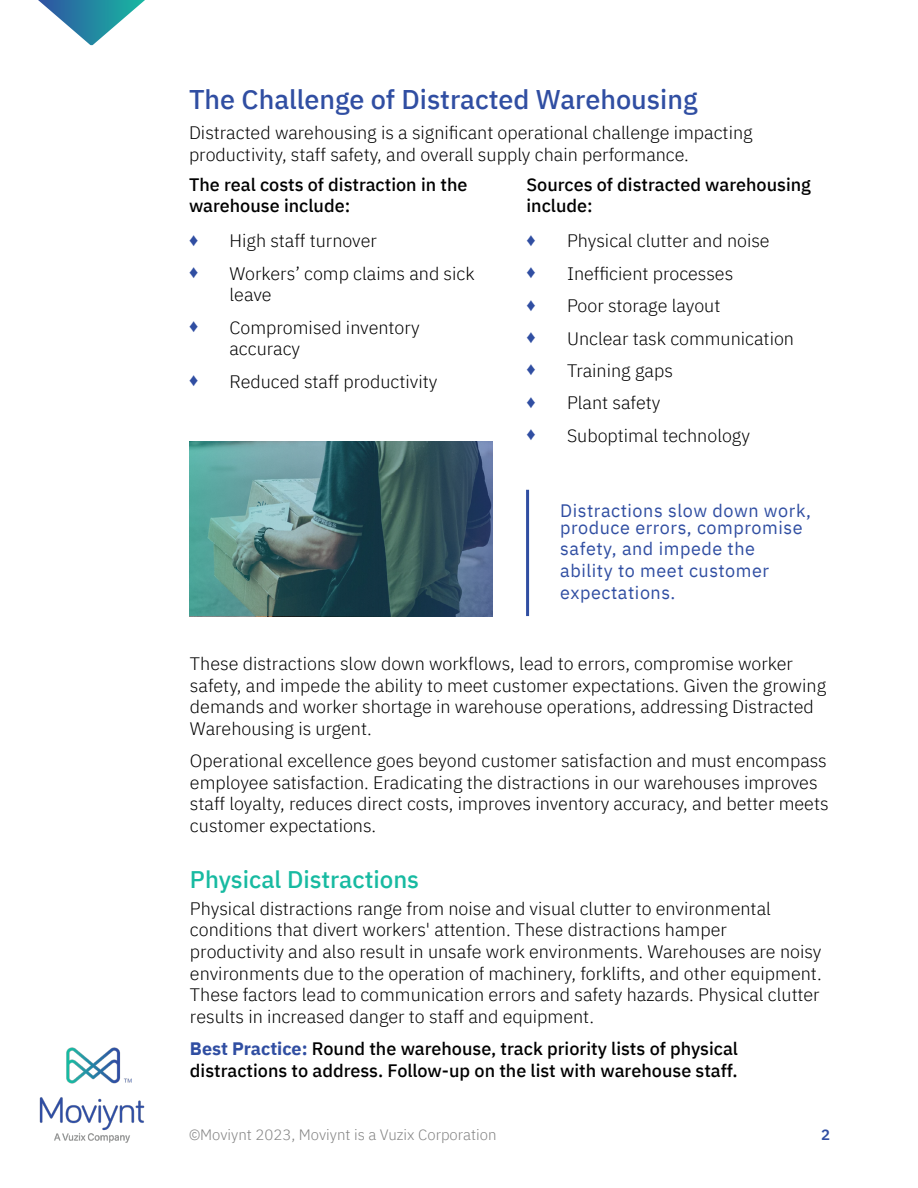
<style>
.page{position:relative;width:918px;height:1188px;background:#fff}
.page>*{position:absolute;margin:0;border:0;box-sizing:border-box;transform-origin:0 0}
.t1{font:500 27px "IBM Plex Sans";color:#304ea2}
.t2{font:500 24px "IBM Plex Sans";color:#17baa1}
.t3{font:300 18px/21.6px "IBM Plex Sans";color:#000}
.t4{font:500 18px/21.6px "IBM Plex Sans";color:#000}
.t5{font:18px/21.6px "IBM Plex Sans";letter-spacing:.03em;color:#304ea2}
.t6{font:700 18px "Arial";color:#304ea2}
.t7{font:300 15px "IBM Plex Sans";color:#838383}
.t8{font:600 15px "IBM Plex Sans";color:#304ea2}
.s1{font-weight:700;color:#304ea2}
</style>
<div class="page">
<img style="left:39px;top:1047px;width:106px;height:96px">
<svg style="left:38px;top:0;width:107px;height:45px"></svg>
<svg style="left:261px;top:441px;width:232px;height:175px;background:#355067"></svg>
<svg style="left:189px;top:441px;width:232px;height:174px;background:#4c7979"></svg>
<hr style="left:526px;top:490px;width:3px;height:126px;background:#304ea2">
<h1 class="t1" style="left:189px;top:78px;width:510px">The Challenge of Distracted Warehousing</h1>
<p class="t3" style="left:189px;top:120px;width:565px">Distracted warehousing is a significant operational challenge impacting productivity, staff safety, and overall supply chain performance.</p>
<p class="t4" style="left:189px;top:172px;width:280px">The real costs of distraction in the warehouse include:</p>
<p class="t6" style="left:189px;top:227px;width:11px">♦</p>
<p class="t3" style="left:230px;top:229px;width:149px">High staff turnover</p>
<p class="t6" style="left:189px;top:259px;width:11px">♦</p>
<p class="t3" style="left:230px;top:261px;width:247px">Workers’ comp claims and sick leave</p>
<p class="t6" style="left:189px;top:313px;width:11px">♦</p>
<p class="t3" style="left:230px;top:315px;width:192px">Compromised inventory accuracy</p>
<p class="t6" style="left:189px;top:367px;width:11px">♦</p>
<p class="t3" style="left:230px;top:369px;width:210px">Reduced staff productivity</p>
<p class="t4" style="left:526px;top:172px;width:286px">Sources of distracted warehousing include:</p>
<p class="t6" style="left:526px;top:227px;width:11px">♦</p>
<p class="t3" style="left:567px;top:229px;width:204px">Physical clutter and noise</p>
<p class="t6" style="left:526px;top:259px;width:11px">♦</p>
<p class="t3" style="left:567px;top:261px;width:168px">Inefficient processes</p>
<p class="t6" style="left:526px;top:292px;width:11px">♦</p>
<p class="t3" style="left:567px;top:293px;width:155px">Poor storage layout</p>
<p class="t6" style="left:526px;top:324px;width:11px">♦</p>
<p class="t3" style="left:567px;top:326px;width:229px">Unclear task communication</p>
<p class="t6" style="left:526px;top:356px;width:11px">♦</p>
<p class="t3" style="left:567px;top:358px;width:107px">Training gaps</p>
<p class="t6" style="left:526px;top:389px;width:11px">♦</p>
<p class="t3" style="left:567px;top:391px;width:95px">Plant safety</p>
<p class="t6" style="left:526px;top:421px;width:11px">♦</p>
<p class="t3" style="left:567px;top:423px;width:185px">Suboptimal technology</p>
<p class="t5" style="left:560px;top:501px;width:252px;line-height:16.5px">Distractions slow down work, produce errors, compromise</p>
<p class="t5" style="left:560px;top:537px;width:210px">safety, and impede the ability to meet customer expectations.</p>
<p class="t3" style="left:190px;top:651px;width:638px">These distractions slow down workflows, lead to errors, compromise worker safety, and impede the ability to meet customer expectations. Given the growing demands and worker shortage in warehouse operations, addressing Distracted Warehousing is urgent.</p>
<p class="t3" style="left:190px;top:748px;width:640px">Operational excellence goes beyond customer satisfaction and must encompass employee satisfaction. Eradicating the distractions in our warehouses improves staff loyalty, reduces direct costs, improves inventory accuracy, and better meets customer expectations.</p>
<h2 class="t2" style="left:190px;top:861px;width:231px">Physical Distractions</h2>
<p class="t3" style="left:190px;top:896px;width:633px">Physical distractions range from noise and visual clutter to environmental conditions that divert workers' attention. These distractions hamper productivity and also result in unsafe work environments. Warehouses are noisy environments due to the operation of machinery, forklifts, and other equipment.<br>These factors lead to communication errors and safety hazards. Physical clutter results in increased danger to staff and equipment.</p>
<p class="t4" style="left:190px;top:1036px;width:550px"><span class="s1">Best Practice:</span> Round the warehouse, track priority lists of physical distractions to address. Follow-up on the list with warehouse staff.</p>
<p class="t7" style="left:189px;top:1124px;width:309px">©Moviynt 2023, Moviynt is a Vuzix Corporation</p>
<p class="t8" style="left:821px;top:1123px;width:10px">2</p>
</div>
